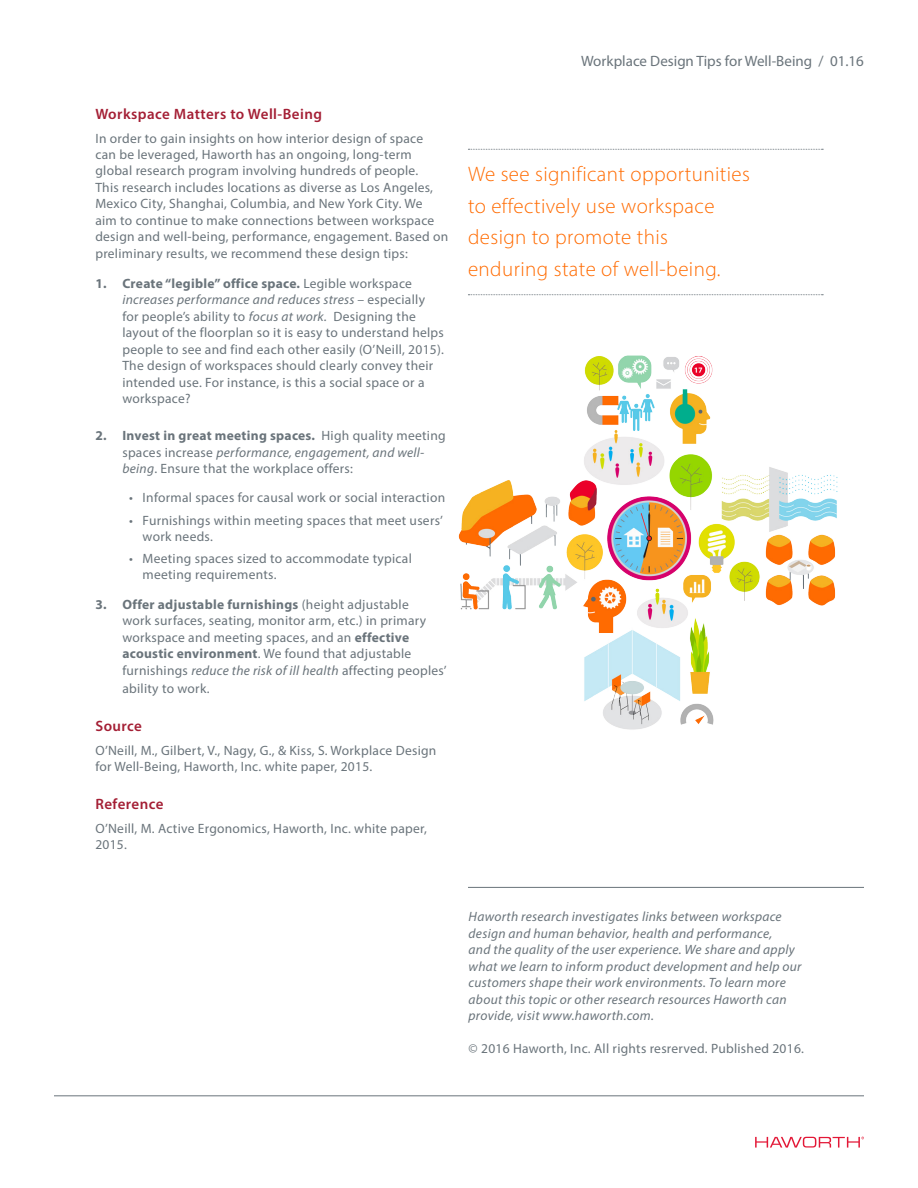
<style>
.page{position:relative;width:918px;height:1188px;background:#fff}
.page>*{position:absolute;margin:0;border:0;box-sizing:border-box;transform-origin:0 0}
.t1{font:300 21px/31.5px "Myriad Pro";letter-spacing:.02em;color:#ff6b00}
.t2{font:600 15px "Myriad Pro";letter-spacing:.03em;color:#a41f35}
.t3{font:15px "Myriad Pro";color:#6a747b}
.t4{font:13.5px/16.5px "Myriad Pro";letter-spacing:.02em;color:#6a747b}
.t5{font:italic 13.5px/16.5px "Myriad Pro";letter-spacing:.02em;color:#6a747b}
.s1{font-weight:700}
.s2{font-style:italic}
</style>
<div class="page">
<svg style="left:755px;top:1137px;width:109px;height:11px"></svg>
<hr style="left:54px;top:1095px;width:810px;height:1px;background:#6a747b">
<svg style="left:468px;top:149px;width:355px;height:1px"></svg>
<svg style="left:468px;top:294px;width:355px;height:1px"></svg>
<img style="left:458px;top:355px;width:380px;height:375px">
<hr style="left:468px;top:887px;width:396px;height:1px;background:#6a747b">
<p class="t2" style="left:95px;top:105px;width:228px">Workspace Matters to Well-Being</p>
<p class="t4" style="left:95px;top:130px;width:355px">In order to gain insights on how interior design of space<br>can be leveraged, Haworth has an ongoing, long-term global research program involving hundreds of people.<br>This research includes locations as diverse as Los Angeles, Mexico City, Shanghai, Columbia, and New York City. We<br>aim to continue to make connections between workspace design and well-being, performance, engagement. Based on preliminary results, we recommend these design tips:</p>
<p class="t4" style="left:122px;top:275px;width:323px;text-indent:-27px"><span class="s1">1. Create “legible” office space.</span> Legible workspace <span class="s2">increases performance and reduces stress</span> – especially for people’s ability to <span class="s2">focus at work.</span> Designing the layout of the floorplan so it is easy to understand helps people to see and find each other easily (O’Neill, 2015).<br>The design of workspaces should clearly convey their intended use. For instance, is this a social space or a workspace?</p>
<p class="t4" style="left:122px;top:427px;width:325px;text-indent:-27px"><span class="s1">2. Invest in great meeting spaces.</span> High quality meeting spaces increase <span class="s2">performance, engagement, and well&shy;being</span>. Ensure that the workplace offers:</p>
<p class="t4" style="left:129px;top:489px;width:318px">• Informal spaces for causal work or social interaction</p>
<p class="t4" style="left:143px;top:512px;width:302px;line-height:15.8px;text-indent:-14px">• Furnishings within meeting spaces that meet users’ work needs.</p>
<p class="t4" style="left:143px;top:551px;width:271px;line-height:15.8px;text-indent:-14px">• Meeting spaces sized to accommodate typical meeting requirements.</p>
<p class="t4" style="left:122px;top:596px;width:326px;text-indent:-27px"><span class="s1">3. Offer adjustable furnishings</span> (height adjustable<br>work surfaces, seating, monitor arm, etc.) in primary workspace and meeting spaces, and an <span class="s1">effective acoustic environment</span>. We found that adjustable furnishings <span class="s2">reduce the risk of ill health</span> affecting peoples’</p>
<p class="t4" style="left:122px;top:680px;width:89px">ability to work.</p>
<p class="t2" style="left:95px;top:717px;width:48px">Source</p>
<p class="t4" style="left:95px;top:742px;width:342px">O’Neill, M., Gilbert, V., Nagy, G., &amp; Kiss, S. Workplace Design for Well-Being, Haworth, Inc. white paper, 2015.</p>
<p class="t2" style="left:95px;top:795px;width:70px">Reference</p>
<p class="t4" style="left:95px;top:820px;width:333px">O’Neill, M. Active Ergonomics, Haworth, Inc. white paper,<br>2015.</p>
<p class="t3" style="left:581px;top:52px;width:284px">Workplace Design Tips for Well-Being / 01.16</p>
<h1 class="t1" style="left:468px;top:158px;width:283px">We see significant opportunities to effectively use workspace design to promote this enduring state of well-being.</h1>
<p class="t5" style="left:469px;top:908px;width:334px">Haworth research investigates links between workspace design and human behavior, health and performance,<br>and the quality of the user experience. We share and apply what we learn to inform product development and help our customers shape their work environments. To learn more about this topic or other research resources Haworth can provide, visit www.haworth.com.</p>
<p class="t4" style="left:469px;top:1040px;width:337px">© 2016 Haworth, Inc. All rights resrerved. Published 2016.</p>
</div>
